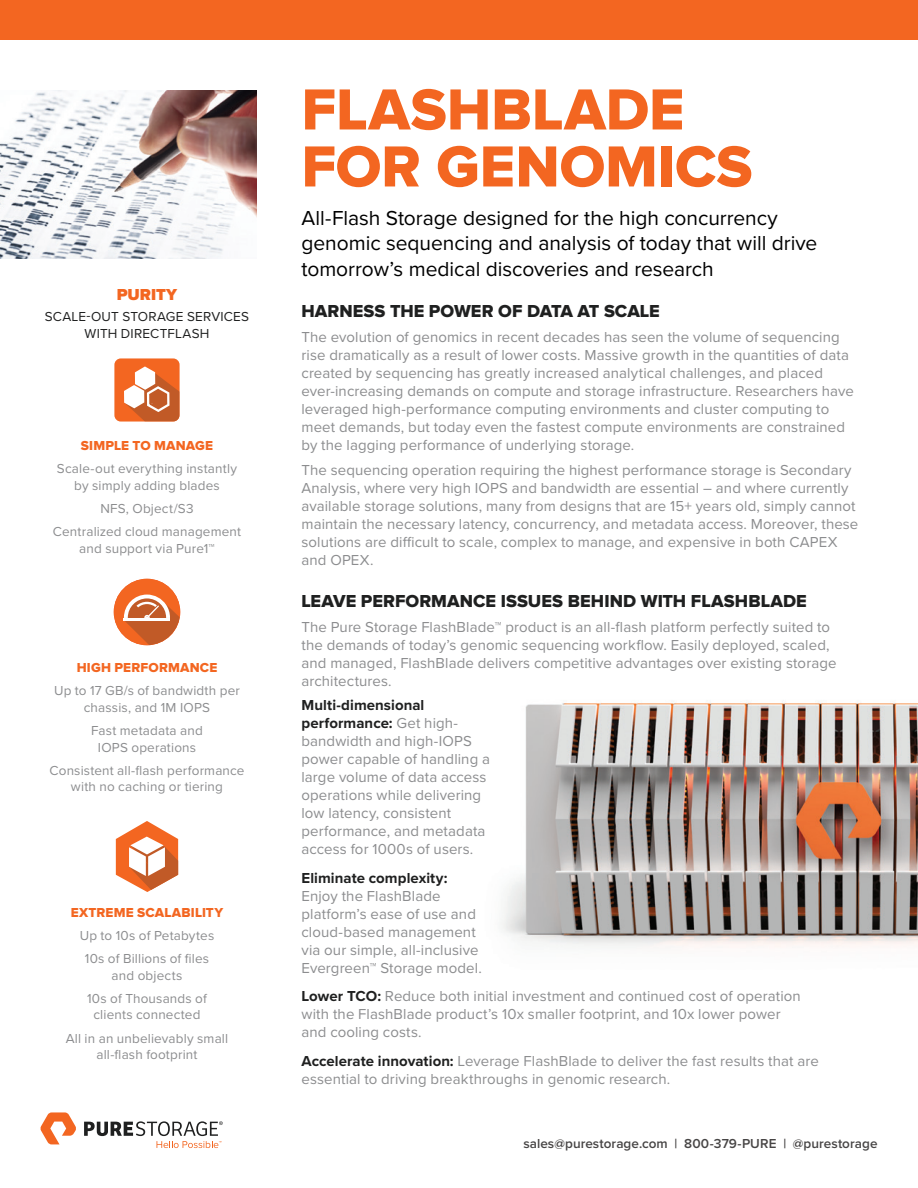
<style>
.page{position:relative;width:918px;height:1188px;background:#fff}
.page>*{position:absolute;margin:0;border:0;box-sizing:border-box;transform-origin:0 0}
.t1{font:60px/57px "Proxima Nova Extrabld";color:#f36621}
.t2{font:21px/25.2px "Proxima Nova";letter-spacing:-.005em;color:#000}
.t3{font:18px "Proxima Nova Extrabld";color:#1f2020}
.t4{font:900 16.5px "Proxima Nova";letter-spacing:.005em;color:#f36621}
.t5{font:15px/18px "Proxima Nova";letter-spacing:.005em;color:#8c8d8f}
.t6{font:700 15px "Proxima Nova";letter-spacing:.005em;color:#1f2020}
.t7{font:13.5px/16.5px "Proxima Nova";letter-spacing:.01em;color:#8c8d8f;text-align:center}
.t8{font:600 13.5px "Proxima Nova";letter-spacing:.005em;color:#474545}
.t9{font:13.5px "Proxima Nova Extrabld";letter-spacing:.015em;color:#f36621}
.t10{font:13.5px/16.5px "Proxima Nova";letter-spacing:.015em;color:#1f2020;text-align:center}
.s1{font-weight:300}
.s2{font-weight:700;color:#1f2020}
</style>
<div class="page">
<svg style="left:40px;top:1112px;width:36px;height:32px"></svg>
<svg style="left:84px;top:1121px;width:139px;height:27px"></svg>
<div style="left:0;top:0;width:918px;height:40px;background:#f36621"></div>
<img style="left:501px;top:700px;width:417px;height:247px">
<img style="left:0;top:90px;width:256px;height:168px">
<div style="left:114px;top:358px;width:66px;height:64px;background:#f36621;border-radius:6px"></div>
<svg style="left:124px;top:366px;width:56px;height:56px"></svg>
<svg style="left:116px;top:821px;width:62px;height:71px"></svg>
<div style="left:114px;top:579px;width:66px;height:66px;background:#f36621;border-radius:50%"></div>
<svg style="left:124px;top:595px;width:56px;height:50px"></svg>
<p class="t4" style="left:117px;top:283px;width:62px">PURITY</p>
<p class="t10" style="left:45px;top:309px;width:206px">SCALE-OUT STORAGE SERVICES<br>WITH DIRECTFLASH</p>
<p class="t9" style="left:81px;top:439px;width:134px">SIMPLE TO MANAGE</p>
<p class="t7" style="left:57px;top:461px;width:182px">Scale-out everything instantly by simply adding blades</p>
<p class="t7" style="left:53px;top:497px;width:190px;line-height:23.2px">NFS, Object/S3<br>Centralized cloud management</p>
<p class="t7" style="left:79px;top:540px;width:137px">and support via Pure1™</p>
<p class="t9" style="left:77px;top:661px;width:142px">HIGH PERFORMANCE</p>
<p class="t7" style="left:54px;top:683px;width:187px">Up to 17 GB/s of bandwidth per chassis, and 1M IOPS</p>
<p class="t7" style="left:91px;top:723px;width:113px">Fast metadata and<br>IOPS operations</p>
<p class="t7" style="left:49px;top:762px;width:197px">Consistent all-flash performance with no caching or tiering</p>
<p class="t9" style="left:71px;top:906px;width:154px">EXTREME SCALABILITY</p>
<p class="t7" style="left:80px;top:924px;width:136px;line-height:23.2px">Up to 10s of Petabytes<br>10s of Billions of files</p>
<p class="t7" style="left:87px;top:964px;width:121px;line-height:23.2px">and objects<br>10s of Thousands of</p>
<p class="t7" style="left:66px;top:1004px;width:164px;line-height:23.2px">clients connected<br>All in an unbelievably small</p>
<p class="t7" style="left:96px;top:1047px;width:103px">all-flash footprint</p>
<h1 class="t1" style="left:302px;top:84px;width:453px">FLASHBLADE<br>FOR GENOMICS</h1>
<h2 class="t2" style="left:302px;top:206px;width:517px">All-Flash Storage designed for the high concurrency genomic sequencing and analysis of today that will drive tomorrow’s medical discoveries and research</h2>
<p class="t3" style="left:302px;top:303px;width:360px">HARNESS THE POWER OF DATA AT SCALE</p>
<p class="t5" style="left:302px;top:328px;width:554px">The evolution of genomics in recent decades has seen the volume of sequencing rise dramatically as a result of lower costs. Massive growth in the quantities of data created by sequencing has greatly increased analytical challenges, and placed ever-increasing demands on compute and storage infrastructure. Researchers have leveraged high-performance computing environments and cluster computing to meet demands, but today even the fastest compute environments are constrained by the lagging performance of underlying storage.</p>
<p class="t5" style="left:302px;top:461px;width:558px">The sequencing operation requiring the highest performance storage is Secondary Analysis, where very high IOPS and bandwidth are essential – and where currently available storage solutions, many from designs that are 15+ years old, simply cannot maintain the necessary latency, concurrency, and metadata access. Moreover, these solutions are difficult to scale, complex to manage, and expensive in both CAPEX and OPEX.</p>
<p class="t3" style="left:302px;top:593px;width:507px">LEAVE PERFORMANCE ISSUES BEHIND WITH FLASHBLADE</p>
<p class="t5" style="left:302px;top:618px;width:537px">The Pure Storage FlashBlade<span class="s1">™</span> product is an all-flash platform perfectly suited to the demands of today’s genomic sequencing workflow. Easily deployed, scaled, and managed, FlashBlade delivers competitive advantages over existing storage architectures.</p>
<p class="t5" style="left:302px;top:697px;width:190px"><span class="s2">Multi-dimensional performance:</span> Get high&shy;bandwidth and high-IOPS power capable of handling a large volume of data access operations while delivering low latency, consistent performance, and metadata access for 1000s of users.</p>
<p class="t6" style="left:302px;top:867px;width:147px">Eliminate complexity:</p>
<p class="t5" style="left:302px;top:887px;width:182px">Enjoy the FlashBlade platform’s ease of use and cloud-based management via our simple, all-inclusive<br>Evergreen<span class="s1">™</span> Storage model.</p>
<p class="t5" style="left:302px;top:988px;width:501px"><span class="s2">Lower TCO:</span> Reduce both initial investment and continued cost of operation with the FlashBlade product’s 10x smaller footprint, and 10x lower power and cooling costs.</p>
<p class="t5" style="left:302px;top:1052px;width:519px"><span class="s2">Accelerate innovation:</span> Leverage FlashBlade to deliver the fast results that are essential to driving breakthroughs in genomic research.</p>
<p class="t8" style="left:523px;top:1136px;width:356px">sales@purestorage.com | 800-379-PURE | @purestorage</p>
</div>
